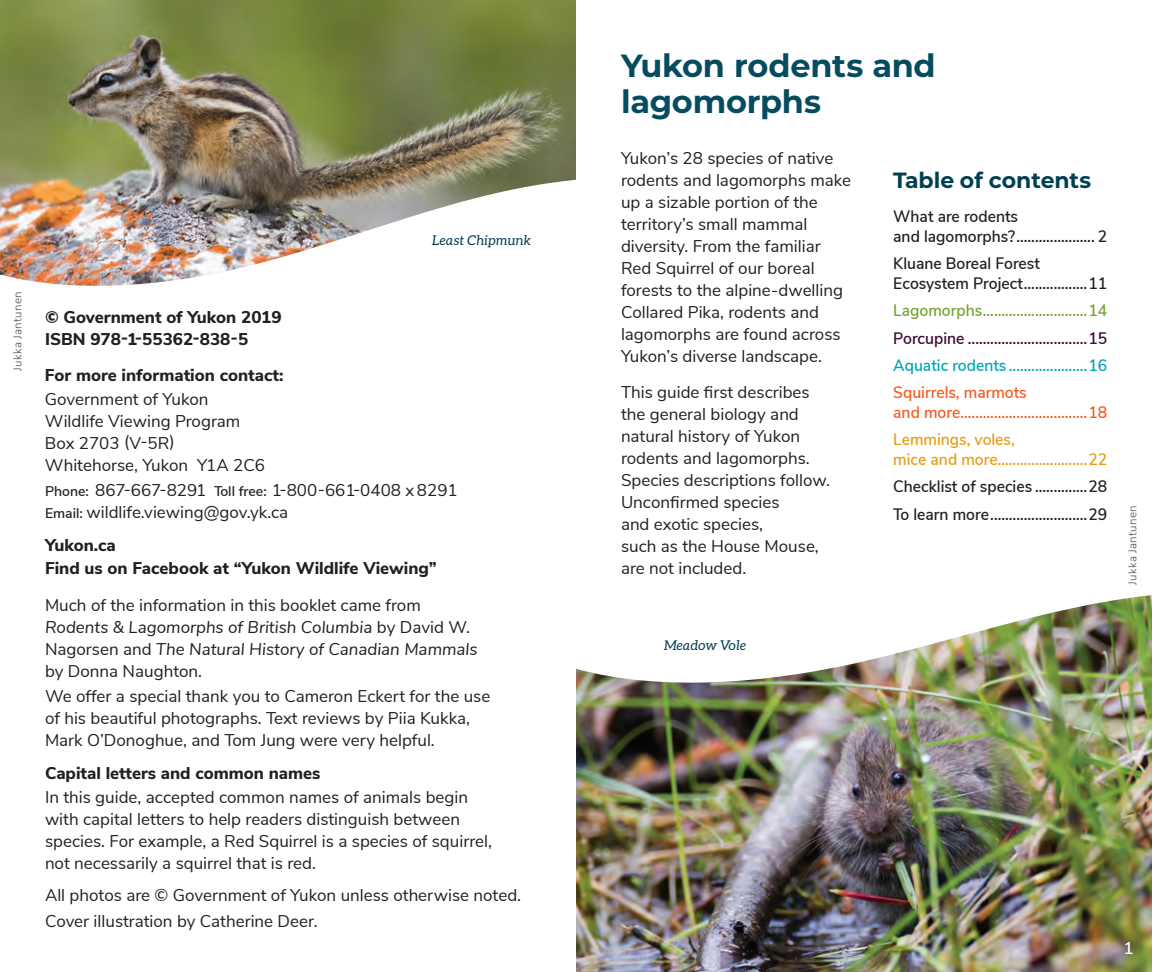
<style>
.page{position:relative;width:1152px;height:972px;background:#fff}
.page>*{position:absolute;margin:0;border:0;box-sizing:border-box;transform-origin:0 0}
.t1{font:700 32px/36px "Montserrat";letter-spacing:-.005em;color:#064c5f}
.t2{font:700 22px "Montserrat";color:#003f52}
.t3{font:17px/22px "Nunito Sans";color:#231f20}
.t4{font:800 17px/22px "Nunito Sans";color:#231f20}
.t5{font:600 17px "Nunito Sans";color:#fff}
.t6{font:600 16.4px/20px "Nunito Sans";color:#231f20;scale:.95 1}
.t7{font:600 16.4px/20px "Nunito Sans";color:#f25b21;scale:.95 1}
.t8{font:600 16.4px/20px "Nunito Sans";color:#e89d16;scale:.95 1}
.t9{font:600 16.4px "Nunito Sans";color:#3b0633;scale:.95 1}
.t10{font:600 16.4px "Nunito Sans";color:#73a432;scale:.95 1}
.t11{font:600 16.4px "Nunito Sans";color:#00a6b9;scale:.95 1}
.t12{font:italic 13.6px "Aleo";letter-spacing:.025em;color:#003f52}
.t13{font:300 11.6px "Nunito Sans";letter-spacing:.03em;color:#231f20}
.s1{font-weight:600;font-size:14px}
.s2{font-style:italic}
</style>
<div class="page">
<img style="left:0;top:0;width:576px;height:286px">
<img style="left:576px;top:595px;width:576px;height:377px">
<p class="t13" style="left:9px;top:371px;width:81px;rotate:-90deg">Jukka Jantunen</p>
<p class="t12" style="left:432px;top:232px;width:100px">Least Chipmunk</p>
<p class="t4" style="left:45px;top:305px;width:238px">© Government of Yukon 2019<br>ISBN 978-1-55362-838-5</p>
<p class="t4" style="left:45px;top:363px;width:240px">For more information contact:</p>
<p class="t3" style="left:45px;top:387px;width:222px">Government of Yukon<br>Wildlife Viewing Program<br>Box 2703 (V-5R)<br>Whitehorse, Yukon Y1A 2C6</p>
<p class="t3" style="left:45px;top:478px;width:414px"><span class="s1">Phone:</span> 867-667-8291 <span class="s1">Toll free:</span> 1-800-661-0408 x 8291<br><span class="s1">Email:</span> wildlife.viewing@gov.yk.ca</p>
<p class="t4" style="left:45px;top:532px;width:393px;line-height:23.4px">Yukon.ca<br>Find us on Facebook at “Yukon Wildlife Viewing”</p>
<p class="t3" style="left:45px;top:593px;width:434px">Much of the information in this booklet came from <span class="s2">Rodents &amp; Lagomorphs of British Columbia</span> by David W.<br>Nagorsen and <span class="s2">The Natural History of Canadian Mammals </span>by Donna Naughton.</p>
<p class="t3" style="left:45px;top:684px;width:447px">We offer a special thank you to Cameron Eckert for the use of his beautiful photographs. Text reviews by Piia Kukka,<br>Mark O’Donoghue, and Tom Jung were very helpful.</p>
<p class="t4" style="left:45px;top:761px;width:277px">Capital letters and common names</p>
<p class="t3" style="left:45px;top:785px;width:448px">In this guide, accepted common names of animals begin with capital letters to help readers distinguish between species. For example, a Red Squirrel is a species of squirrel, not necessarily a squirrel that is red.</p>
<p class="t3" style="left:45px;top:882px;width:478px;line-height:25.6px">All photos are © Government of Yukon unless otherwise noted.<br>Cover illustration by Catherine Deer.</p>
<h1 class="t1" style="left:621px;top:46px;width:316px">Yukon rodents and lagomorphs</h1>
<p class="t3" style="left:621px;top:146px;width:232px">Yukon’s 28 species of native rodents and lagomorphs make up a sizable portion of the territory’s small mammal diversity. From the familiar<br>Red Squirrel of our boreal forests to the alpine-dwelling<br>Collared Pika, rodents and lagomorphs are found across<br>Yukon’s diverse landscape.</p>
<p class="t3" style="left:621px;top:380px;width:211px">This guide first describes the general biology and natural history of Yukon rodents and lagomorphs.<br>Species descriptions follow.<br>Unconfirmed species<br>and exotic species,<br>such as the House Mouse, are not included.</p>
<p class="t2" style="left:893px;top:164px;width:199px">Table of contents</p>
<p class="t6" style="left:893px;top:205px;width:227px">What are rodents<br>and lagomorphs?..................... 2</p>
<p class="t6" style="left:893px;top:253px;width:227px">Kluane Boreal Forest<br>Ecosystem Project.................11</p>
<p class="t10" style="left:893px;top:299px;width:227px">Lagomorphs............................14</p>
<p class="t9" style="left:893px;top:326px;width:227px">Porcupine ................................15</p>
<p class="t11" style="left:893px;top:353px;width:227px">Aquatic rodents .....................16</p>
<p class="t7" style="left:893px;top:381px;width:227px">Squirrels, marmots<br>and more..................................18</p>
<p class="t8" style="left:893px;top:429px;width:227px">Lemmings, voles,<br>mice and more........................22</p>
<p class="t6" style="left:893px;top:472px;width:227px;line-height:27.2px">Checklist of species ..............28<br>To learn more..........................29</p>
<p class="t13" style="left:1124px;top:585px;width:81px;rotate:-90deg">Jukka Jantunen</p>
<p class="t12" style="left:664px;top:637px;width:83px">Meadow Vole</p>
<p class="t5" style="left:1124px;top:936px;width:12px">1</p>
</div>
